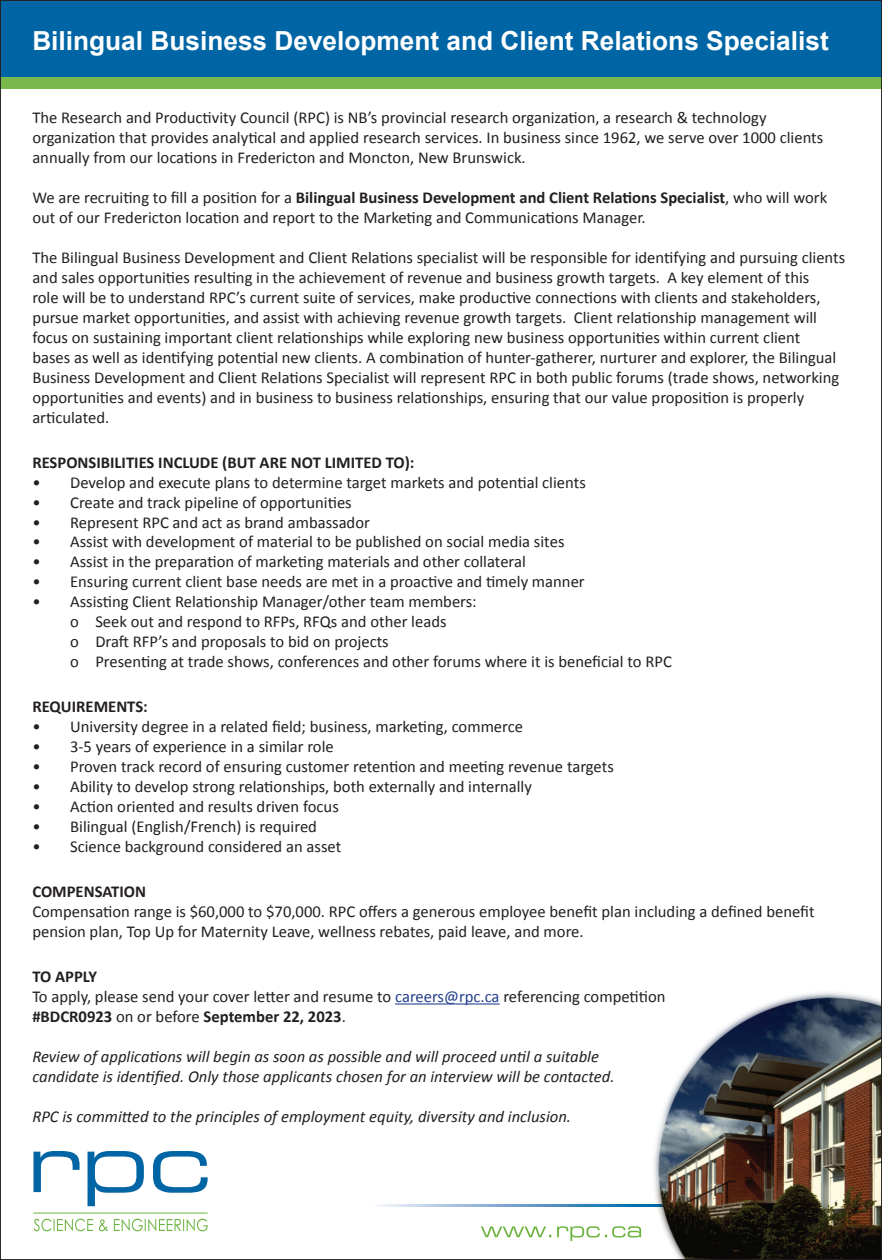
<style>
.page{position:relative;width:882px;height:1260px;background:#fff}
.page>*{position:absolute;margin:0;border:0;box-sizing:border-box;transform-origin:0 0}
.t1{font:700 26.25px "Arial";color:#fff}
.t2{font:16.62px/19.9px "Calibri";color:#231f20}
.t3{font:italic 16.62px "Calibri";color:#231f20}
.t4{font:700 16.62px "Calibri";color:#231f20}
.s1{font-weight:700}
.s2{color:#253f8e}
.s3{font-weight:400}
</style>
<div class="page">
<div style="left:0;top:18px;width:882px;height:71px;background:#79b94c"></div>
<div style="left:0;top:0;width:882px;height:77px;background:#0065a4"></div>
<img style="left:172px;top:992px;width:708px;height:266px">
<svg style="left:481px;top:1226px;width:160px;height:15px"></svg>
<svg style="left:33px;top:1151px;width:175px;height:55px"></svg>
<hr style="left:33px;top:1213px;width:175px;height:1px;background:#6cb43f">
<svg style="left:34px;top:1219px;width:174px;height:12px"></svg>
<p class="t1" style="left:32px;top:23px;width:798px">Bilingual Business Development and Client Relations Specialist</p>
<p class="t2" style="left:32px;top:107px;width:792px">The Research and Productivity Council (RPC) is NB’s provincial research organization, a research &amp; technology organization that provides analytical and applied research services. In business since 1962, we serve over 1000 clients annually from our locations in Fredericton and Moncton, New Brunswick.</p>
<p class="t2" style="left:32px;top:187px;width:796px">We are recruiting to fill a position for a <span class="s1">Bilingual Business Development and Client Relations Specialist</span>, who will work out of our Fredericton location and report to the Marketing and Communications Manager.</p>
<p class="t2" style="left:32px;top:247px;width:814px">The Bilingual Business Development and Client Relations specialist will be responsible for identifying and pursuing clients and sales opportunities resulting in the achievement of revenue and business growth targets. A key element of this<br>role will be to understand RPC’s current suite of services, make productive connections with clients and stakeholders, pursue market opportunities, and assist with achieving revenue growth targets. Client relationship management will focus on sustaining important client relationships while exploring new business opportunities within current client<br>bases as well as identifying potential new clients. A combination of hunter-gatherer, nurturer and explorer, the Bilingual Business Development and Client Relations Specialist will represent RPC in both public forums (trade shows, networking opportunities and events) and in business to business relationships, ensuring that our value proposition is properly articulated.</p>
<p class="t4" style="left:32px;top:450px;width:384px">RESPONSIBILITIES INCLUDE (BUT ARE NOT LIMITED TO):</p>
<p class="t2" style="left:32px;top:472px;width:555px">• Develop and execute plans to determine target markets and potential clients</p>
<p class="t2" style="left:32px;top:492px;width:321px">• Create and track pipeline of opportunities</p>
<p class="t2" style="left:32px;top:512px;width:339px">• Represent RPC and act as brand ambassador</p>
<p class="t2" style="left:32px;top:532px;width:534px">• Assist with development of material to be published on social media sites</p>
<p class="t2" style="left:32px;top:551px;width:495px">• Assist in the preparation of marketing materials and other collateral</p>
<p class="t2" style="left:32px;top:571px;width:554px">• Ensuring current client base needs are met in a proactive and timely manner</p>
<p class="t2" style="left:32px;top:591px;width:446px">• Assisting Client Relationship Manager/other team members:</p>
<p class="t2" style="left:70px;top:611px;width:378px">o Seek out and respond to RFPs, RFQs and other leads</p>
<p class="t2" style="left:70px;top:631px;width:320px">o Draft RFP’s and proposals to bid on projects</p>
<p class="t2" style="left:70px;top:651px;width:603px">o Presenting at trade shows, conferences and other forums where it is beneficial to RPC</p>
<p class="t4" style="left:32px;top:695px;width:117px">REQUIREMENTS:</p>
<p class="t2" style="left:32px;top:716px;width:492px">• University degree in a related field; business, marketing, commerce</p>
<p class="t2" style="left:32px;top:736px;width:303px">• 3-5 years of experience in a similar role</p>
<p class="t2" style="left:32px;top:756px;width:583px">• Proven track record of ensuring customer retention and meeting revenue targets</p>
<p class="t2" style="left:32px;top:776px;width:501px">• Ability to develop strong relationships, both externally and internally</p>
<p class="t2" style="left:32px;top:796px;width:308px">• Action oriented and results driven focus</p>
<p class="t2" style="left:32px;top:816px;width:286px">• Bilingual (English/French) is required</p>
<p class="t2" style="left:32px;top:836px;width:310px">• Science background considered an asset</p>
<p class="t4" style="left:32px;top:880px;width:115px">COMPENSATION</p>
<p class="t2" style="left:32px;top:901px;width:784px">Compensation range is $60,000 to $70,000. RPC offers a generous employee benefit plan including a defined benefit pension plan, Top Up for Maternity Leave, wellness rebates, paid leave, and more.</p>
<p class="t4" style="left:32px;top:965px;width:66px">TO APPLY</p>
<p class="t2" style="left:32px;top:986px;width:635px">To apply, please send your cover letter and resume to <span class="s2">careers@rpc.ca</span> referencing competition</p>
<p class="t4" style="left:32px;top:1005px;width:315px">#BDCR0923 <span class="s3">on or before</span> September 22, 2023<span class="s3">.</span></p>
<p class="t3" style="left:32px;top:1045px;width:568px">Review of applications will begin as soon as possible and will proceed until a suitable</p>
<p class="t3" style="left:32px;top:1065px;width:584px">candidate is identified. Only those applicants chosen for an interview will be contacted.</p>
<p class="t3" style="left:32px;top:1105px;width:540px">RPC is committed to the principles of employment equity, diversity and inclusion.</p>
</div>
